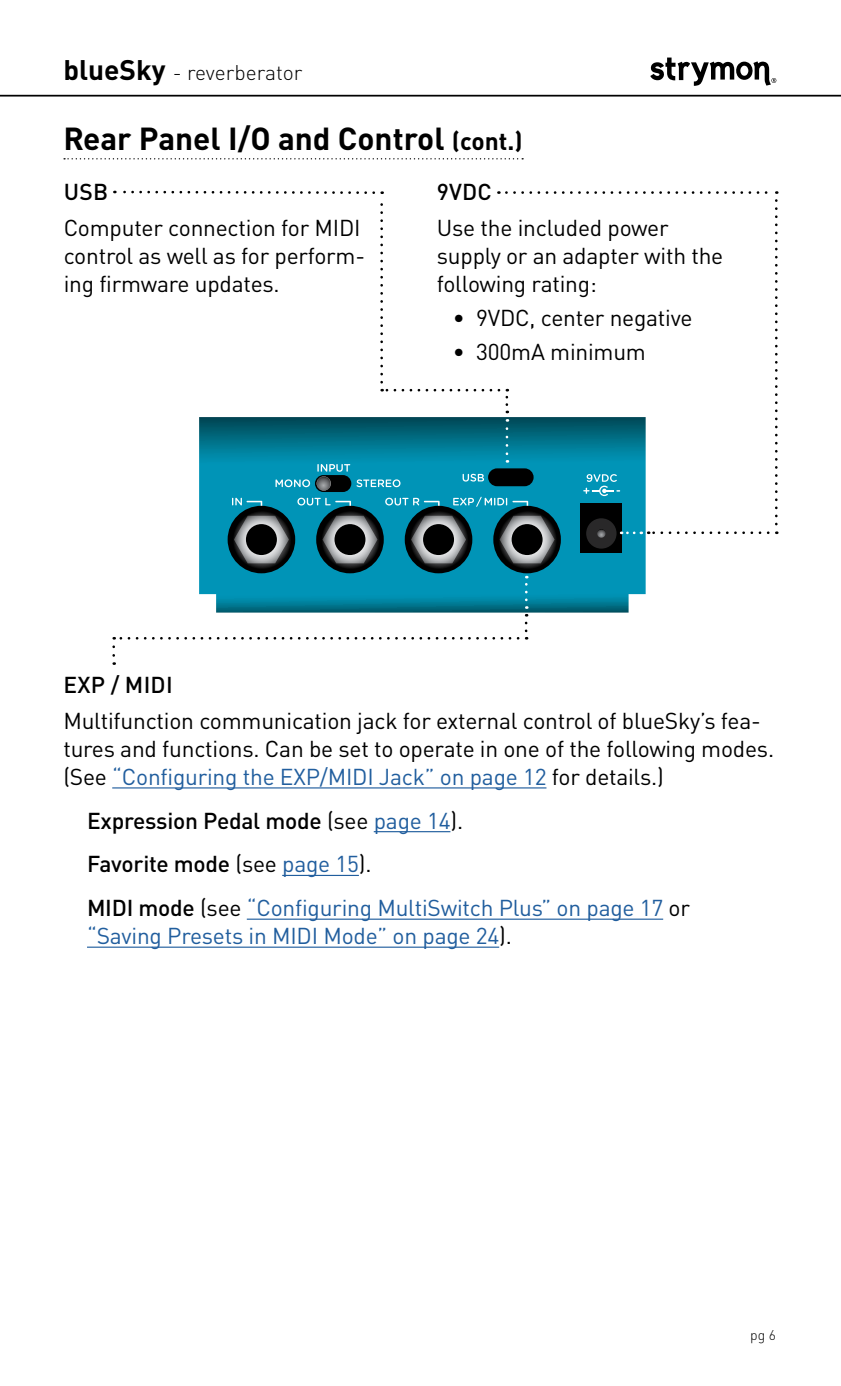
<style>
.page{position:relative;width:841px;height:1386px;background:#fff}
.page>*{position:absolute;margin:0;border:0;box-sizing:border-box;transform-origin:0 0}
.H1_ChapterTitle_Not{font:700 31.5px "DINOT";color:#000}
.BODY{font:22.75px/28px "DINOT";letter-spacing:-.01em;color:#000}
.BODY_Indent1_Nested{font:22.75px/28px "DINOT";letter-spacing:-.01em;color:#215e9e}
.BODY_Indent1_Nested-2{font:500 22.75px "DINOT";letter-spacing:-.01em;color:#000}
.CalloutTitle_CAPS{font:500 22.75px "DINOT";letter-spacing:.01em;color:#000}
.t1{font:300 21px "DINOT";color:#000}
.t2{font:300 14px "DINOT";color:#000}
.s1{font-weight:700;font-size:28px}
.s2{font-size:24.5px}
.s3{color:#215e9e}
.s4{font-weight:400}
.s5{font-weight:400;color:#215e9e}
.s6{font-weight:500;color:#000}
.s7{color:#000}
</style>
<div class="page">
<hr style="left:0;top:95px;width:840px;height:2px;background:#000">
<svg style="left:650px;top:58px;width:125px;height:28px"></svg>
<svg style="left:64px;top:158px;width:459px;height:1px"></svg>
<hr style="left:112px;top:787px;width:434px;height:2px;background:#215e9e">
<hr style="left:373px;top:831px;width:77px;height:1px;background:#215e9e">
<hr style="left:282px;top:875px;width:76px;height:1px;background:#215e9e">
<hr style="left:247px;top:919px;width:415px;height:1px;background:#215e9e">
<hr style="left:87px;top:947px;width:412px;height:1px;background:#215e9e">
<svg style="left:199px;top:417px;width:446px;height:196px;background:#0384a1"></svg>
<svg style="left:275px;top:479px;width:35px;height:8px"></svg>
<svg style="left:356px;top:479px;width:44px;height:8px"></svg>
<svg style="left:583px;top:474px;width:36px;height:22px"></svg>
<svg style="left:476px;top:497px;width:5px;height:10px"></svg>
<svg style="left:462px;top:474px;width:22px;height:8px"></svg>
<div style="left:488px;top:468px;width:45px;height:18px;background:#000;border-radius:9px"></div>
<div style="left:580px;top:503px;width:41px;height:50px;background:#000"></div>
<div style="left:586px;top:518px;width:30px;height:31px;background:#292829;border-radius:50%"></div>
<svg style="left:597px;top:529px;width:8px;height:9px"></svg>
<div style="left:315px;top:475px;width:36px;height:17px;background:#010101;border-radius:8px"></div>
<svg style="left:316px;top:464px;width:34px;height:27px"></svg>
<svg style="left:227px;top:506px;width:68px;height:67px"></svg>
<svg style="left:231px;top:498px;width:59px;height:71px;background:#486d76"></svg>
<div style="left:246px;top:524px;width:31px;height:31px;background:#000;border-radius:50%"></div>
<svg style="left:297px;top:498px;width:176px;height:72px;background:#2d7080"></svg>
<div style="left:423px;top:524px;width:31px;height:31px;background:#000;border-radius:50%"></div>
<div style="left:493px;top:506px;width:67px;height:67px;background:#000;border-radius:34px"></div>
<svg style="left:484px;top:498px;width:72px;height:71px"></svg>
<div style="left:511px;top:524px;width:31px;height:31px;background:#000;border-radius:50%"></div>
<svg style="left:505px;top:389px;width:3px;height:16px"></svg>
<svg style="left:381px;top:389px;width:117px;height:2px"></svg>
<svg style="left:114px;top:190px;width:269px;height:192px"></svg>
<svg style="left:505px;top:429px;width:3px;height:34px"></svg>
<svg style="left:506px;top:191px;width:270px;height:3px"></svg>
<svg style="left:775px;top:200px;width:2px;height:334px"></svg>
<svg style="left:647px;top:531px;width:120px;height:3px"></svg>
<svg style="left:620px;top:532px;width:14px;height:2px"></svg>
<svg style="left:524px;top:623px;width:3px;height:17px"></svg>
<svg style="left:114px;top:637px;width:404px;height:3px"></svg>
<svg style="left:112px;top:647px;width:3px;height:18px"></svg>
<svg style="left:524px;top:576px;width:3px;height:24px"></svg>
<p class="t1" style="left:63px;top:60px;width:240px"><span class="s1">blueSky</span> - reverberator</p>
<p class="H1_ChapterTitle_Not" style="left:63px;top:118px;width:460px">Rear Panel I/O and Control <span class="s2">(cont.)</span></p>
<p class="CalloutTitle_CAPS" style="left:436px;top:178px;width:56px">9VDC</p>
<p class="BODY" style="left:436px;top:214px;width:288px">Use the included power supply or an adapter with the following rating:</p>
<p class="BODY" style="left:452px;top:304px;width:241px">• 9VDC, center negative</p>
<p class="BODY" style="left:452px;top:338px;width:195px">• 300mA minimum</p>
<p class="CalloutTitle_CAPS" style="left:64px;top:178px;width:46px">USB</p>
<p class="BODY" style="left:64px;top:214px;width:303px">Computer connection for MIDI control as well as for perform&shy;ing firmware updates.</p>
<p class="CalloutTitle_CAPS" style="left:63px;top:670px;width:111px">EXP / MIDI</p>
<p class="BODY" style="left:63px;top:706px;width:707px">Multifunction communication jack for external control of blueSky’s fea&shy;tures and functions. Can be set to operate in one of the following modes. (See <span class="s3">“Configuring the EXP/MIDI Jack” on page 12</span> for details.)</p>
<p class="BODY_Indent1_Nested-2" style="left:87px;top:806px;width:373px">Expression Pedal mode <span class="s4">(see</span> <span class="s5">page 14</span><span class="s4">).</span></p>
<p class="BODY_Indent1_Nested-2" style="left:87px;top:850px;width:282px">Favorite mode <span class="s4">(see</span> <span class="s5">page 15</span><span class="s4">).</span></p>
<p class="BODY_Indent1_Nested" style="left:87px;top:893px;width:604px"><span class="s6">MIDI mode</span> <span class="s7">(see</span> “Configuring MultiSwitch Plus” on page 17 <span class="s7">or </span>“Saving Presets in MIDI Mode” on page 24<span class="s7">).</span></p>
<p class="t2" style="left:749px;top:1326px;width:27px">pg 6</p>
</div>
